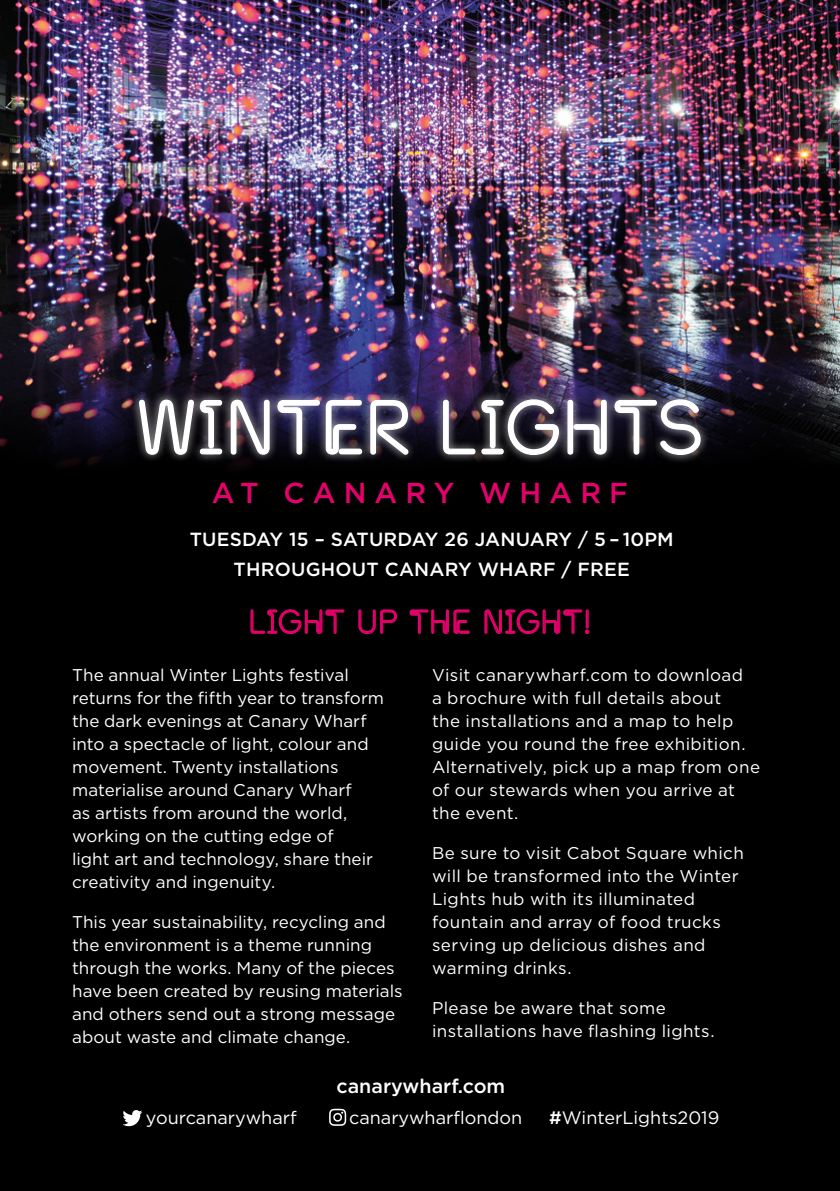
<style>
.page{position:relative;width:840px;height:1191px;background:#fff}
.page>*{position:absolute;margin:0;border:0;box-sizing:border-box;transform-origin:0 0}
.t1{font:75.6px "Neon Bugler";letter-spacing:.05em;color:#fff}
.t2{font:33px "Neon Bugler";letter-spacing:.05em;color:#e6006d}
.t3{font:500 28.8px "Gotham";letter-spacing:.28em;color:#e6006d}
.t4{font:500 19.6px "Gotham";color:#fff}
.t5{font:500 19px/30px "Gotham";letter-spacing:.01em;color:#fff;text-align:center}
.t6{font:18px "Gotham";color:#fff}
.t7{font:17px/23px "Gotham";letter-spacing:.01em;color:#fff}
.s1{font-weight:500}
</style>
<div class="page">
<div style="left:0;top:0;width:839px;height:1191px;background:#000"></div>
<img style="left:0;top:0;width:839px;height:371px">
<img style="left:0;top:371px;width:839px;height:95px">
<div style="left:130px;top:390px;width:579px;height:75px;background:#fff;opacity:.75"></div>
<svg style="left:138px;top:385px;width:85px;height:70px;background:#555257"></svg>
<svg style="left:230px;top:399px;width:40px;height:57px;background:#716b77"></svg>
<svg style="left:276px;top:399px;width:87px;height:57px;background:#58556c"></svg>
<svg style="left:369px;top:399px;width:40px;height:57px;background:#6d6977"></svg>
<img style="left:442px;top:399px;width:117px;height:57px">
<svg style="left:566px;top:399px;width:41px;height:57px;background:#686473"></svg>
<svg style="left:613px;top:398px;width:88px;height:58px;background:#52505a"></svg>
<svg style="left:122px;top:1110px;width:20px;height:16px"></svg>
<svg style="left:329px;top:1108px;width:17px;height:17px"></svg>
<svg style="left:250px;top:609px;width:95px;height:26px"></svg>
<svg style="left:358px;top:609px;width:39px;height:26px"></svg>
<svg style="left:409px;top:609px;width:61px;height:25px"></svg>
<svg style="left:484px;top:609px;width:106px;height:26px"></svg>
<h1 class="t1" style="left:138px;top:383px;width:565px">WINTER LIGHTS</h1>
<h3 class="t3" style="left:212px;top:474px;width:417px">AT CANARY WHARF</h3>
<p class="t5" style="left:190px;top:524px;width:485px">TUESDAY 15 – SATURDAY 26 JANUARY / 5 – 10PM<br>THROUGHOUT CANARY WHARF / FREE</p>
<h2 class="t2" style="left:249px;top:602px;width:343px">LIGHT UP THE NIGHT!</h2>
<p class="t7" style="left:72px;top:663px;width:313px">The annual Winter Lights festival returns for the fifth year to transform the dark evenings at Canary Wharf into a spectacle of light, colour and movement. Twenty installations materialise around Canary Wharf<br>as artists from around the world, working on the cutting edge of<br>light art and technology, share their creativity and ingenuity.</p>
<p class="t7" style="left:72px;top:910px;width:332px">This year sustainability, recycling and the environment is a theme running through the works. Many of the pieces have been created by reusing materials and others send out a strong message about waste and climate change.</p>
<p class="t7" style="left:432px;top:663px;width:329px">Visit canarywharf.com to download<br>a brochure with full details about<br>the installations and a map to help guide you round the free exhibition.<br>Alternatively, pick up a map from one of our stewards when you arrive at the event.</p>
<p class="t7" style="left:432px;top:841px;width:313px">Be sure to visit Cabot Square which will be transformed into the Winter<br>Lights hub with its illuminated fountain and array of food trucks serving up delicious dishes and warming drinks.</p>
<p class="t7" style="left:432px;top:996px;width:284px">Please be aware that some installations have flashing lights.</p>
<p class="t4" style="left:336px;top:1073px;width:170px">canarywharf.com</p>
<p class="t6" style="left:146px;top:1106px;width:152px">yourcanarywharf</p>
<p class="t6" style="left:349px;top:1106px;width:174px">canarywharflondon</p>
<p class="t6" style="left:549px;top:1106px;width:171px"><span class="s1">#</span>WinterLights2019</p>
</div>
